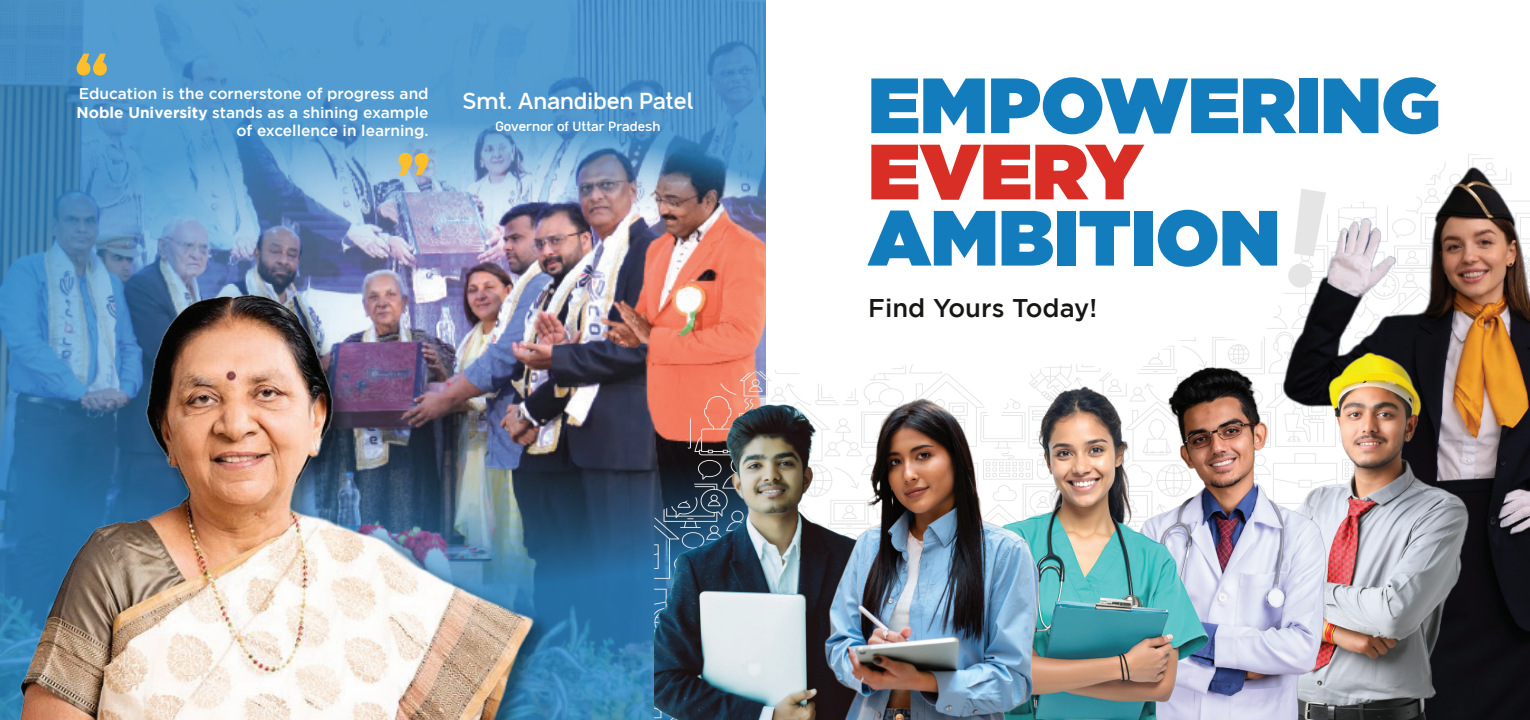
<style>
.page{position:relative;width:1530px;height:720px;background:#fff}
.page>*{position:absolute;margin:0;border:0;box-sizing:border-box;transform-origin:0 0}
.t1{font:900 78.12px "Gotham";color:#137cbc}
.t2{font:900 78.12px "Gotham";color:#d92e26}
.t3{font:500 25.62px "Gotham";color:#161715}
.t4{font:600 23.5px "Compose";color:#fff}
.t5{font:500 15.5px/18.5px "Gotham";color:#fff;text-align:right}
.t6{font:600 13.62px "Compose";color:#fff}
.s1{font-weight:700}
</style>
<div class="page">
<img style="left:0;top:0;width:765px;height:720px">
<img style="left:654px;top:152px;width:112px;height:208px">
<img style="left:1158px;top:154px;width:372px;height:199px">
<img style="left:1167px;top:325px;width:363px;height:395px">
<img style="left:1150px;top:353px;width:224px;height:367px">
<img style="left:1119px;top:361px;width:197px;height:359px">
<img style="left:654px;top:360px;width:69px;height:360px">
<img style="left:723px;top:240px;width:396px;height:480px">
<svg style="left:77px;top:54px;width:30px;height:22px"></svg>
<svg style="left:398px;top:153px;width:31px;height:22px"></svg>
<img style="left:5px;top:285px;width:553px;height:435px">
<img style="left:7px;top:231px;width:530px;height:489px">
<p class="t5" style="left:77px;top:84px;width:354px">Education is the cornerstone of progress and<br><span class="s1">Noble University</span> stands as a shining example of excellence in learning.</p>
<h3 class="t4" style="left:462px;top:88px;width:232px">Smt. Anandiben Patel</h3>
<p class="t6" style="left:495px;top:119px;width:166px">Governor of Uttar Pradesh</p>
<h1 class="t1" style="left:868px;top:49px;width:574px">EMPOWERING</h1>
<h1 class="t2" style="left:868px;top:116px;width:276px">EVERY</h1>
<h1 class="t1" style="left:868px;top:182px;width:414px">AMBITION</h1>
<h2 class="t3" style="left:868px;top:294px;width:230px">Find Yours Today!</h2>
</div>
